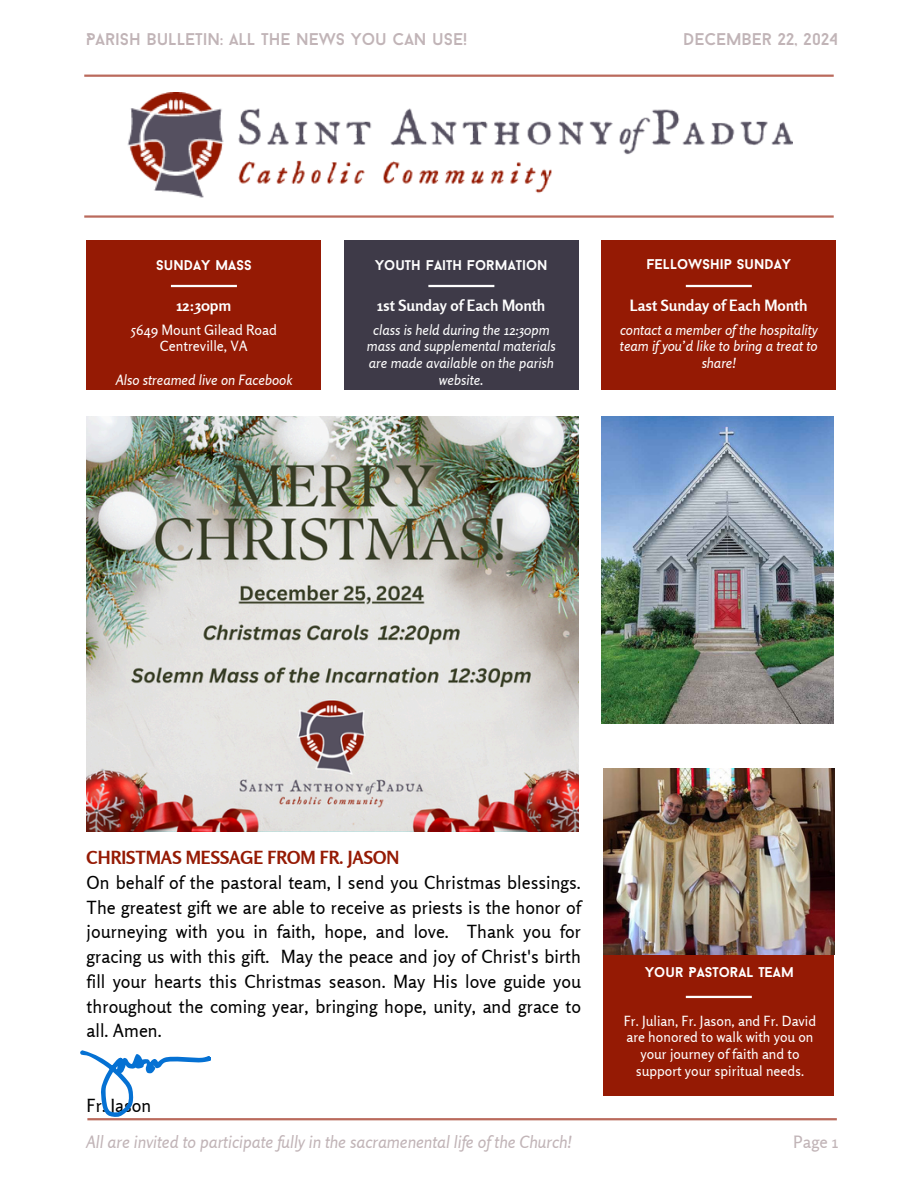
<style>
.page{position:relative;width:918px;height:1188px;background:#fff}
.page>*{position:absolute;margin:0;border:0;box-sizing:border-box;transform-origin:0 0}
.t1{font:18px/24.8px "Rosario";color:#000}
.t2{font:italic 16.95px "Rosario";color:#c1b4b7}
.t3{font:16.95px "Baron Neue";color:#c1b4b7}
.t4{font:16.95px "Rosario";color:#c1b4b7}
.t5{font:700 15.45px "Rosario";color:#fff}
.t6{font:700 15.45px "Rosario";color:#fefefe}
.t7{font:italic 14.1px/16.8px "Rosario";color:#fff;text-align:center}
.t8{font:italic 14.1px/16.8px "Rosario";color:#fefefe;text-align:center}
.t9{font:700 14.1px "Baron Neue";color:#fff}
.t10{font:14.1px/16.8px "Rosario";color:#fff;text-align:center}
.t11{font:700 14.1px "Baron Neue";color:#fefefe}
.t12{font:13.95px/16.6px "Rosario";color:#fff;text-align:center}
.s1{font-weight:700;color:#951a04}
</style>
<div class="page">
<img style="left:602px;top:416px;width:231px;height:308px">
<img style="left:603px;top:768px;width:232px;height:187px">
<div style="left:603px;top:955px;width:231px;height:141px;background:#951a04"></div>
<hr style="left:84px;top:75px;width:750px;height:2px;background:#ba6a5c">
<hr style="left:87px;top:1118px;width:750px;height:2px;background:#ba6a5c">
<hr style="left:84px;top:215px;width:750px;height:3px;background:#ba6a5c">
<div style="left:87px;top:240px;width:234px;height:150px;background:#951a04"></div>
<div style="left:344px;top:240px;width:235px;height:150px;background:#3e3a48"></div>
<div style="left:602px;top:240px;width:234px;height:150px;background:#951a04"></div>
<hr style="left:171px;top:285px;width:66px;height:2px;background:#fefefe">
<hr style="left:428px;top:285px;width:66px;height:2px;background:#fefefe">
<hr style="left:686px;top:285px;width:66px;height:2px;background:#fefefe">
<hr style="left:686px;top:996px;width:66px;height:2px;background:#fefefe">
<img style="left:127px;top:93px;width:665px;height:105px">
<img style="left:87px;top:416px;width:491px;height:416px">
<svg style="left:80px;top:1050px;width:131px;height:67px"></svg>
<h1 class="t3" style="left:86px;top:32px;width:383px">PARISH BULLETIN: ALL THE NEWS YOU CAN USE!</h1>
<h1 class="t3" style="left:683px;top:32px;width:157px">DECEMBER 22, 2024</h1>
<p class="t9" style="left:156px;top:259px;width:97px">SUNDAY MASS</p>
<p class="t11" style="left:375px;top:259px;width:174px">YOUTH FAITH FORMATION</p>
<p class="t9" style="left:646px;top:259px;width:146px">FELLOWSHIP SUNDAY</p>
<p class="t5" style="left:176px;top:296px;width:57px">12:30pm</p>
<h2 class="t6" style="left:377px;top:296px;width:170px">1st Sunday of Each Month</h2>
<h3 class="t5" style="left:630px;top:296px;width:179px">Last Sunday of Each Month</h3>
<h3 class="t10" style="left:131px;top:321px;width:148px">5649 Mount Gilead Road<br>Centreville, VA</h3>
<h2 class="t7" style="left:115px;top:372px;width:178px">Also streamed live on Facebook</h2>
<p class="t8" style="left:367px;top:321px;width:190px">class is held during the 12:30pm mass and supplemental materials are made available on the parish website.</p>
<h2 class="t7" style="left:620px;top:321px;width:199px">contact a member of the hospitality team if you’d like to bring a treat to share!</h2>
<h2 class="t1" style="left:87px;top:845px;width:496px"><span class="s1">CHRISTMAS MESSAGE FROM FR. JASON<br></span>On behalf of the pastoral team, I send you Christmas blessings.<br>The greatest gift we are able to receive as priests is the honor of journeying with you in faith, hope, and love. Thank you for gracing us with this gift. May the peace and joy of Christ's birth fill your hearts this Christmas season. May His love guide you throughout the coming year, bringing hope, unity, and grace to all. Amen.</h2>
<h3 class="t1" style="left:87px;top:1093px;width:66px">Fr. Jason</h3>
<h2 class="t9" style="left:645px;top:967px;width:150px">YOUR PASTORAL TEAM</h2>
<h3 class="t12" style="left:624px;top:1012px;width:194px">Fr. Julian, Fr. Jason, and Fr. David are honored to walk with you on your journey of faith and to support your spiritual needs.</h3>
<p class="t2" style="left:86px;top:1131px;width:487px">All are invited to participate fully in the sacramenental life of the Church!</p>
<h2 class="t4" style="left:793px;top:1131px;width:47px">Page 1</h2>
</div>
